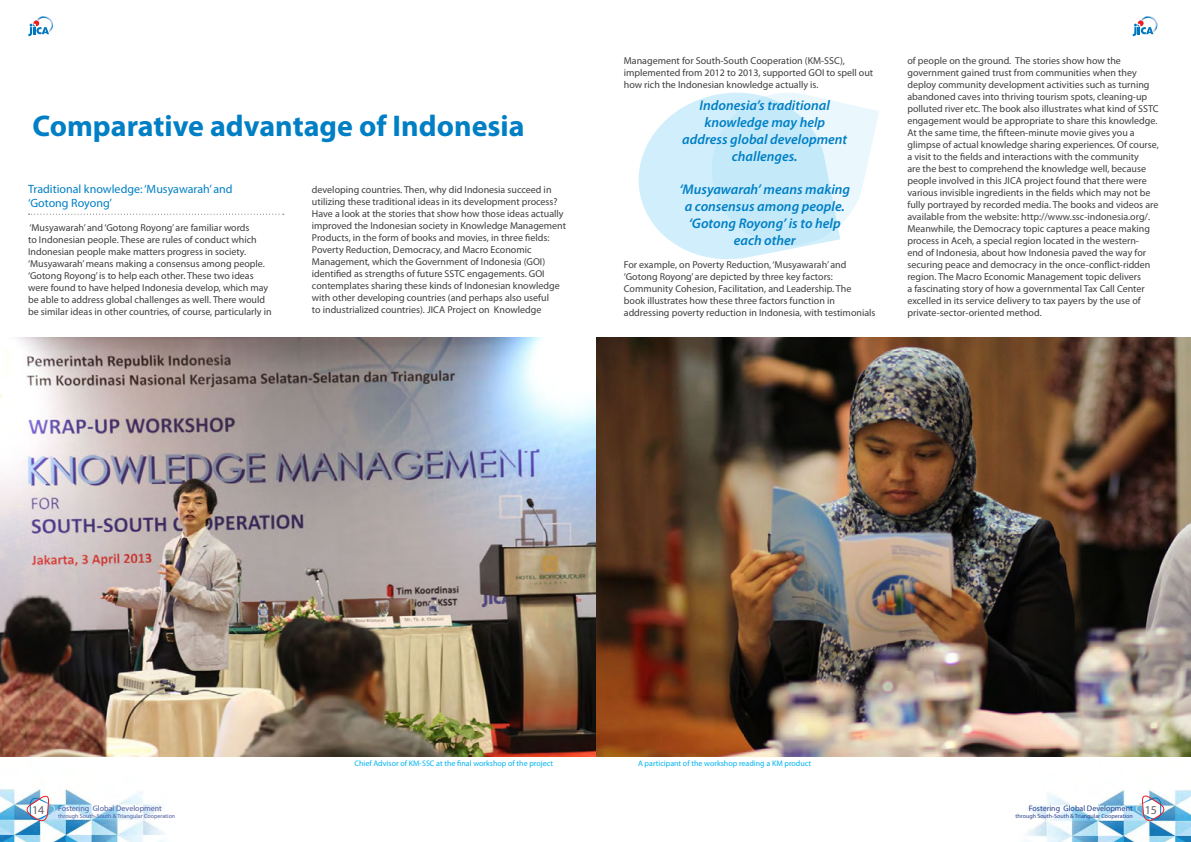
<style>
.page{position:relative;width:1191px;height:842px;background:#fff}
.page>*{position:absolute;margin:0;border:0;box-sizing:border-box;transform-origin:0 0}
.body_text{font:700 30px "Myriad Pro";color:#007fc5}
.body_text-2{font:italic 600 14px/16.8px "Myriad Pro";color:#007fc5;text-align:center}
.body_text-3{font:12px "Myriad Pro";color:#007fc5}
.t1{font:12px "Myriad Pro";color:#616164}
.body_text-4{font:10px/12px "Myriad Pro";color:#3e3e3f}
.body_text-5{font:8px "Myriad Pro";color:#00b3ef}
.t2{font:8px "Myriad Pro";color:#253f8e}
.t3{font:8px "Myriad Pro";color:#4d5a9e}
.t4{font:6px "Myriad Pro";color:#253f8e}
.t5{font:6px "Myriad Pro";color:#4d5a9e}
</style>
<div class="page">
<img style="left:0;top:788px;width:1191px;height:54px">
<svg style="left:28px;top:16px;width:25px;height:20px"></svg>
<svg style="left:1132px;top:16px;width:25px;height:20px"></svg>
<svg style="left:1131px;top:788px;width:37px;height:37px"></svg>
<svg style="left:22px;top:788px;width:37px;height:37px"></svg>
<svg style="left:638px;top:93px;width:224px;height:166px"></svg>
<img style="left:0;top:337px;width:1191px;height:420px">
<svg style="left:29px;top:214px;width:255px;height:1px"></svg>
<p class="body_text" style="left:33px;top:107px;width:493px">Comparative advantage of Indonesia</p>
<p class="body_text-3" style="left:28px;top:181px;width:206px">Traditional knowledge: ‘Musyawarah’ and</p>
<p class="body_text-3" style="left:28px;top:195px;width:85px">‘Gotong Royong’</p>
<p class="body_text-4" style="left:28px;top:221px;width:245px">‘Musyawarah’ and ‘Gotong Royong’ are familiar words<br>to Indonesian people. These are rules of conduct which Indonesian people make matters progress in society. ‘Musyawarah’ means making a consensus among people. ‘Gotong Royong’ is to help each other. These two ideas were found to have helped Indonesia develop, which may be able to address global challenges as well. There would be similar ideas in other countries, of course, particularly in</p>
<p class="body_text-4" style="left:312px;top:184px;width:256px">developing countries. Then, why did Indonesia succeed in utilizing these traditional ideas in its development process?<br>Have a look at the stories that show how those ideas actually improved the Indonesian society in Knowledge Management Products, in the form of books and movies, in three fields:<br>Poverty Reduction, Democracy, and Macro Economic Management, which the Government of Indonesia (GOI) identified as strengths of future SSTC engagements. GOI contemplates sharing these kinds of Indonesian knowledge with other developing countries (and perhaps also useful<br>to industrialized countries). JICA Project on Knowledge</p>
<p class="body_text-4" style="left:624px;top:55px;width:251px">Management for South-South Cooperation (KM-SSC), implemented from 2012 to 2013, supported GOI to spell out how rich the Indonesian knowledge actually is.</p>
<p class="body_text-2" style="left:682px;top:97px;width:166px">Indonesia’s traditional knowledge may help address global development challenges.</p>
<p class="body_text-2" style="left:679px;top:181px;width:172px">‘Musyawarah’ means making a consensus among people.</p>
<p class="body_text-2" style="left:689px;top:214px;width:153px">‘Gotong Royong’ is to help each other</p>
<p class="body_text-4" style="left:624px;top:259px;width:253px">For example, on Poverty Reduction, ‘Musyawarah’ and ‘Gotong Royong’ are depicted by three key factors:<br>Community Cohesion, Facilitation, and Leadership. The<br>book illustrates how these three factors function in addressing poverty reduction in Indonesia, with testimonials</p>
<p class="body_text-4" style="left:907px;top:55px;width:253px">of people on the ground. The stories show how the government gained trust from communities when they deploy community development activities such as turning abandoned caves into thriving tourism spots, cleaning-up polluted river etc. The book also illustrates what kind of SSTC engagement would be appropriate to share this knowledge.<br>At the same time, the fifteen-minute movie gives you a glimpse of actual knowledge sharing experiences. Of course, a visit to the fields and interactions with the community<br>are the best to comprehend the knowledge well, because people involved in this JICA project found that there were various invisible ingredients in the fields which may not be fully portrayed by recorded media. The books and videos are available from the website: http://www.ssc-indonesia.org/.</p>
<p class="body_text-4" style="left:907px;top:223px;width:245px">Meanwhile, the Democracy topic captures a peace making process in Aceh, a special region located in the western&shy;end of Indonesia, about how Indonesia paved the way for securing peace and democracy in the once-conflict-ridden region. The Macro Economic Management topic delivers<br>a fascinating story of how a governmental Tax Call Center excelled in its service delivery to tax payers by the use of private-sector-oriented method.</p>
<p class="body_text-5" style="left:354px;top:758px;width:200px">Chief Advisor of KM-SSC at the final workshop of the project</p>
<p class="body_text-5" style="left:638px;top:758px;width:175px">A participant of the workshop reading a KM product</p>
<p class="t3" style="left:58px;top:803px;width:105px">Fostering Global Development</p>
<p class="t5" style="left:58px;top:812px;width:119px">through South-South &amp; Triangular Cooperation</p>
<p class="t2" style="left:1029px;top:803px;width:105px">Fostering Global Development</p>
<p class="t4" style="left:1015px;top:812px;width:119px">through South-South &amp; Triangular Cooperation</p>
<p class="t1" style="left:32px;top:802px;width:14px">14</p>
<p class="t1" style="left:1144px;top:802px;width:14px">15</p>
</div>
